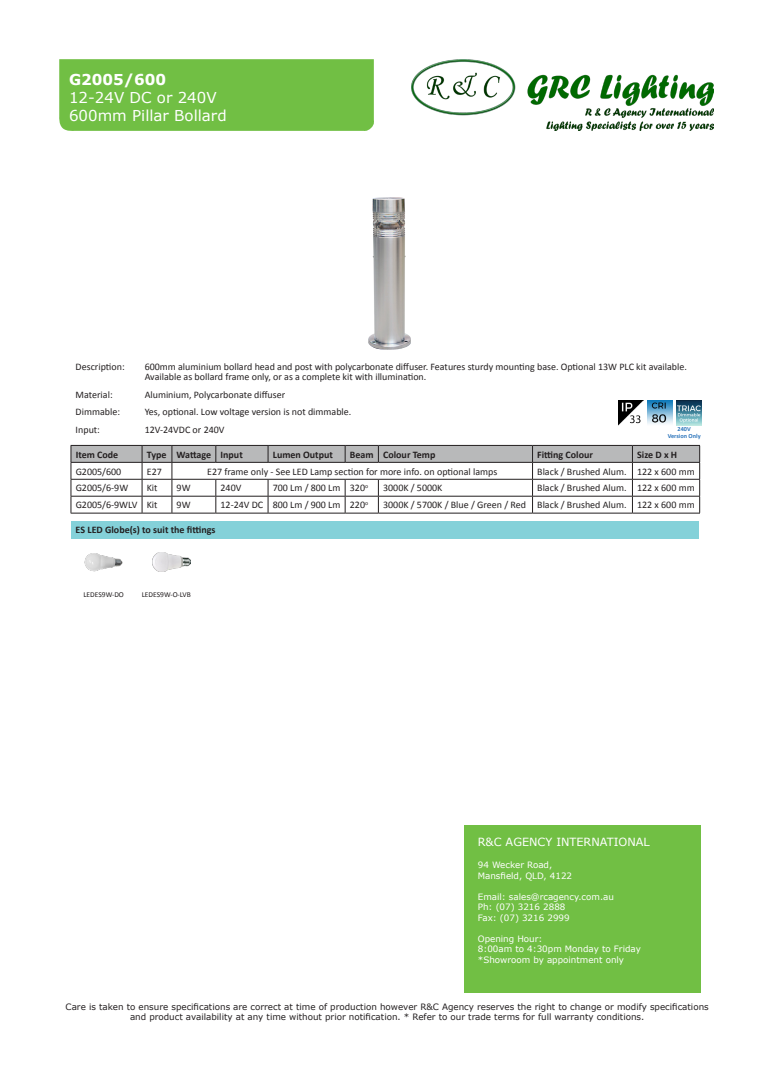
<style>
.page{position:relative;width:773px;height:1081px;background:#fff}
.page>*{position:absolute;margin:0;border:0;box-sizing:border-box;transform-origin:0 0}
.t1{font:15px/18px "Verdana";color:#fff}
.t2{font:700 15px "Verdana";color:#fff}
.t3{font:11.25px "Verdana";color:#fff}
.t4{font:10px/10px "Calibri";color:#231f20}
.t5{font:700 10px "Calibri";color:#231f20}
.t6{font:8.75px/10.5px "Verdana";color:#231f20;text-align:center}
.t7{font:8.75px/10.5px "Verdana";color:#fff}
.t8{font:7.5px "Calibri";color:#231f20}
.t9{font:700 6.25px/6.2px "Calibri";color:#2e76bc;text-align:center}
</style>
<div class="page">
<div style="left:59px;top:59px;width:315px;height:72px;background:#71bf44"></div>
<img style="left:411px;top:59px;width:302px;height:71px">
<div style="left:464px;top:825px;width:236px;height:167px;background:#71bf44"></div>
<img style="left:368px;top:197px;width:42px;height:153px">
<svg style="left:71px;top:445px;width:629px;height:68px"></svg>
<hr style="left:142px;top:496px;width:30px;height:1px;background:#231f20">
<hr style="left:172px;top:496px;width:44px;height:1px;background:#231f20">
<hr style="left:216px;top:496px;width:52px;height:1px;background:#231f20">
<hr style="left:268px;top:496px;width:77px;height:1px;background:#231f20">
<hr style="left:345px;top:496px;width:33px;height:1px;background:#231f20">
<hr style="left:378px;top:496px;width:154px;height:1px;background:#231f20">
<hr style="left:532px;top:496px;width:100px;height:1px;background:#231f20">
<hr style="left:632px;top:496px;width:68px;height:1px;background:#231f20">
<hr style="left:71px;top:513px;width:71px;height:1px;background:#231f20">
<hr style="left:142px;top:513px;width:30px;height:1px;background:#231f20">
<hr style="left:172px;top:513px;width:44px;height:1px;background:#231f20">
<hr style="left:216px;top:513px;width:52px;height:1px;background:#231f20">
<hr style="left:268px;top:513px;width:77px;height:1px;background:#231f20">
<hr style="left:345px;top:513px;width:33px;height:1px;background:#231f20">
<hr style="left:378px;top:513px;width:154px;height:1px;background:#231f20">
<hr style="left:532px;top:513px;width:100px;height:1px;background:#231f20">
<hr style="left:632px;top:513px;width:68px;height:1px;background:#231f20">
<img style="left:647px;top:400px;width:25px;height:24px">
<img style="left:618px;top:400px;width:25px;height:25px">
<img style="left:676px;top:400px;width:25px;height:25px">
<div style="left:71px;top:521px;width:627px;height:17px;background:#84d1d9"></div>
<img style="left:85px;top:553px;width:37px;height:19px">
<img style="left:153px;top:553px;width:37px;height:18px">
<h1 class="t2" style="left:69px;top:69px;width:99px">G2005/600</h1>
<h1 class="t1" style="left:69px;top:88px;width:159px">12-24V DC or 240V<br>600mm Pillar Bollard</h1>
<p class="t4" style="left:76px;top:361px;width:51px">Description:</p>
<p class="t4" style="left:145px;top:361px;width:543px">600mm aluminium bollard head and post with polycarbonate diffuser. Features sturdy mounting base. Optional 13W PLC kit available.<br>Available as bollard frame only, or as a complete kit with illumination.</p>
<p class="t4" style="left:76px;top:389px;width:39px">Material:</p>
<p class="t4" style="left:145px;top:389px;width:142px">Aluminium, Polycarbonate diffuser</p>
<p class="t4" style="left:76px;top:406px;width:46px">Dimmable:</p>
<p class="t4" style="left:145px;top:406px;width:208px">Yes, optional. Low voltage version is not dimmable.</p>
<p class="t4" style="left:76px;top:424px;width:26px">Input:</p>
<p class="t4" style="left:145px;top:424px;width:81px">12V-24VDC or 240V</p>
<p class="t9" style="left:667px;top:426px;width:34px">240V<br>Version Only</p>
<p class="t5" style="left:76px;top:447px;width:44px">Item Code</p>
<p class="t5" style="left:147px;top:447px;width:97px">Type Wattage Input</p>
<p class="t5" style="left:273px;top:447px;width:62px">Lumen Output</p>
<p class="t5" style="left:350px;top:447px;width:87px">Beam Colour Temp</p>
<p class="t5" style="left:537px;top:447px;width:57px">Fitting Colour</p>
<p class="t5" style="left:637px;top:447px;width:41px">Size D x H</p>
<p class="t4" style="left:76px;top:466px;width:47px">G2005/600</p>
<p class="t4" style="left:147px;top:466px;width:17px">E27</p>
<p class="t4" style="left:207px;top:466px;width:291px">E27 frame only - See LED Lamp section for more info. on optional lamps</p>
<p class="t4" style="left:537px;top:466px;width:159px">Black / Brushed Alum. 122 x 600 mm</p>
<p class="t4" style="left:76px;top:483px;width:54px">G2005/6-9W</p>
<p class="t4" style="left:147px;top:483px;width:12px">Kit</p>
<p class="t4" style="left:177px;top:483px;width:15px">9W</p>
<p class="t4" style="left:220px;top:483px;width:22px">240V</p>
<p class="t4" style="left:273px;top:483px;width:97px">700 Lm / 800 Lm 320<sup>o</sup></p>
<p class="t4" style="left:383px;top:483px;width:61px">3000K / 5000K</p>
<p class="t4" style="left:537px;top:483px;width:159px">Black / Brushed Alum. 122 x 600 mm</p>
<p class="t4" style="left:76px;top:500px;width:83px">G2005/6-9WLV Kit</p>
<p class="t4" style="left:177px;top:500px;width:15px">9W</p>
<p class="t4" style="left:220px;top:500px;width:149px">12-24V DC 800 Lm / 900 Lm 220<sup>o</sup></p>
<p class="t4" style="left:383px;top:500px;width:313px">3000K / 5700K / Blue / Green / Red Black / Brushed Alum. 122 x 600 mm</p>
<p class="t5" style="left:76px;top:523px;width:141px">ES LED Globe(s) to suit the fittings</p>
<p class="t8" style="left:83px;top:589px;width:42px">LEDES9W-DO</p>
<p class="t8" style="left:142px;top:589px;width:51px">LEDES9W-O-LVB</p>
<p class="t3" style="left:477px;top:834px;width:173px">R&amp;C AGENCY INTERNATIONAL</p>
<p class="t7" style="left:477px;top:859px;width:96px">94 Wecker Road,<br>Mansfield, QLD, 4122</p>
<p class="t7" style="left:477px;top:891px;width:138px">Email: sales@rcagency.com.au<br>Ph: (07) 3216 2888<br>Fax: (07) 3216 2999</p>
<p class="t7" style="left:477px;top:933px;width:164px">Opening Hour:<br>8:00am to 4:30pm Monday to Friday *Showroom by appointment only</p>
<p class="t6" style="left:66px;top:1001px;width:644px">Care is taken to ensure specifications are correct at time of production however R&amp;C Agency reserves the right to change or modify specifications and product availability at any time without prior notification. * Refer to our trade terms for full warranty conditions.</p>
</div>
